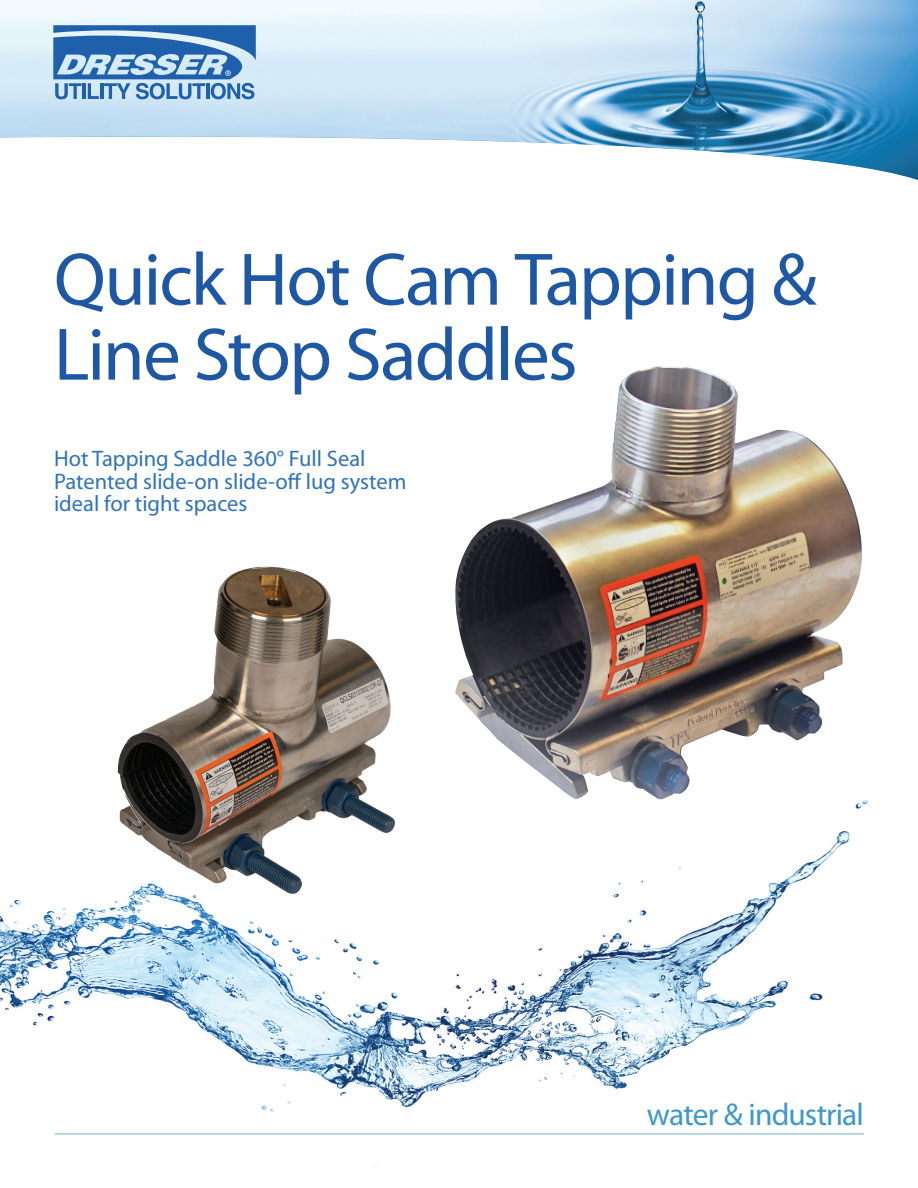
<style>
.page{position:relative;width:918px;height:1188px;background:#fff}
.page>*{position:absolute;margin:0;border:0;box-sizing:border-box;transform-origin:0 0}
.Cover_Headline{font:75px "Myriad Pro";letter-spacing:-.025em;color:#1e58a4}
.Fact_Sheet_CIRCLE_BL{font:31.5px "Myriad Pro";letter-spacing:-.03em;color:#3f98ca}
.t1{font:22.5px/22.5px "Myriad Pro";color:#3073b9}
</style>
<div class="page">
<img style="left:0;top:800px;width:868px;height:367px">
<img style="left:0;top:566px;width:440px;height:407px">
<hr style="left:54px;top:1134px;width:810px;height:1px;background:#fff">
<img style="left:0;top:0;width:918px;height:180px">
<svg style="left:53px;top:25px;width:203px;height:74px"></svg>
<hr style="left:55px;top:1134px;width:809px;height:1px;background:#73abd6">
<img style="left:455px;top:366px;width:370px;height:434px">
<p class="Cover_Headline" style="left:54px;top:233px;width:765px">Quick Hot Cam Tapping &amp;</p>
<p class="Cover_Headline" style="left:54px;top:308px;width:525px">Line Stop Saddles</p>
<p class="t1" style="left:54px;top:447px;width:354px">Hot Tapping Saddle 360° Full Seal<br>Patented slide-on slide-off lug system ideal for tight spaces</p>
<p class="Fact_Sheet_CIRCLE_BL" style="left:647px;top:1095px;width:219px">water &amp; industrial</p>
</div>
